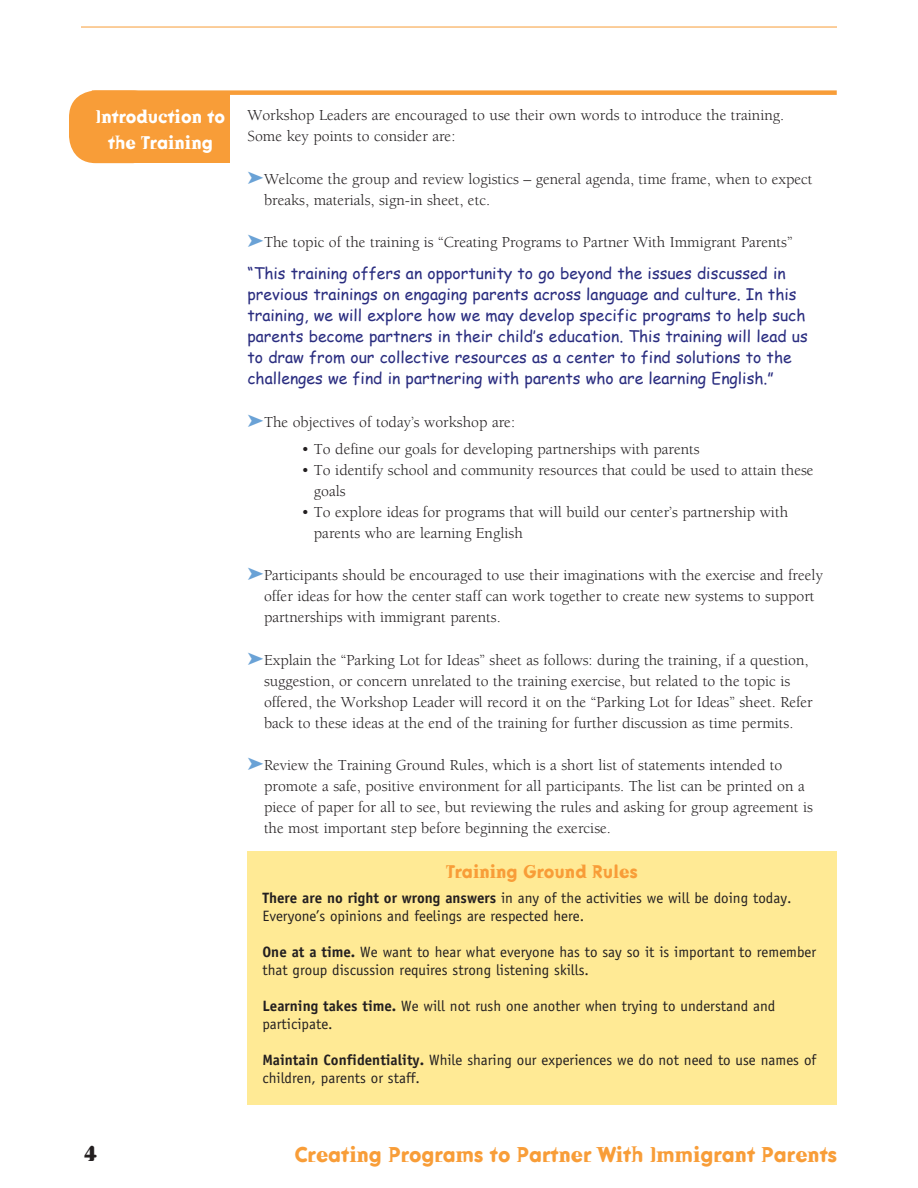
<style>
.page{position:relative;width:918px;height:1188px;background:#fff}
.page>*{position:absolute;margin:0;border:0;box-sizing:border-box;transform-origin:0 0}
.t1{font:700 21px "Dead History";color:#f89d38}
.t2{font:700 21px "Dead History";color:#231f20}
.Normal6{font:700 18px/25.5px "Dead History";color:#fff;text-align:center}
.t3{font:700 18px "Dead History";color:#f89d38}
.t4{font:15.75px/21px "Berkeley";color:#231f20}
.t5{font:15.75px/21px "Comic Sans MS";color:#2a2d80}
.t6{font:15px/18px "Officina Sans";color:#231f20}
.s1{color:#6aa2d6}
.s2{font-weight:700}
</style>
<div class="page">
<hr style="left:81px;top:27px;width:756px;height:1px;background:#f89d38">
<div style="left:248px;top:851px;width:589px;height:254px;background:#ffea95"></div>
<div style="left:69px;top:90px;width:90px;height:73px;background:#f89d38;border-radius:27px"></div>
<div style="left:92px;top:94px;width:137px;height:69px;background:#f89d38"></div>
<div style="left:92px;top:90px;width:745px;height:5px;background:#f89d38"></div>
<p class="Normal6" style="left:96px;top:103px;width:131px">Introduction to the Training</p>
<p class="t4" style="left:248px;top:105px;width:538px">Workshop Leaders are encouraged to use their own words to introduce the training.<br>Some key points to consider are:</p>
<p class="t4" style="left:264px;top:168px;width:550px;text-indent:-17px"><span class="s1">➤</span>Welcome the group and review logistics – general agenda, time frame, when to expect breaks, materials, sign-in sheet, etc.</p>
<p class="t4" style="left:248px;top:232px;width:547px"><span class="s1">➤</span>The topic of the training is “Creating Programs to Partner With Immigrant Parents”</p>
<p class="t5" style="left:247px;top:262px;width:562px">“This training offers an opportunity to go beyond the issues discussed in previous trainings on engaging parents across language and culture. In this training, we will explore how we may develop specific programs to help such parents become partners in their child’s education. This training will lead us to draw from our collective resources as a center to find solutions to the challenges we find in partnering with parents who are learning English.”</p>
<p class="t4" style="left:248px;top:411px;width:269px"><span class="s1">➤</span>The objectives of today’s workshop are:</p>
<p class="t4" style="left:302px;top:438px;width:400px">• To define our goals for developing partnerships with parents</p>
<p class="t4" style="left:314px;top:459px;width:501px;text-indent:-12px">• To identify school and community resources that could be used to attain these goals</p>
<p class="t4" style="left:314px;top:501px;width:476px;text-indent:-12px">• To explore ideas for programs that will build our center’s partnership with parents who are learning English</p>
<p class="t4" style="left:264px;top:565px;width:560px;text-indent:-17px"><span class="s1">➤</span>Participants should be encouraged to use their imaginations with the exercise and freely offer ideas for how the center staff can work together to create new systems to support partnerships with immigrant parents.</p>
<p class="t4" style="left:264px;top:650px;width:550px;text-indent:-17px"><span class="s1">➤</span>Explain the “Parking Lot for Ideas” sheet as follows: during the training, if a question, suggestion, or concern unrelated to the training exercise, but related to the topic is offered, the Workshop Leader will record it on the “Parking Lot for Ideas” sheet. Refer back to these ideas at the end of the training for further discussion as time permits.</p>
<p class="t4" style="left:264px;top:755px;width:550px;text-indent:-17px"><span class="s1">➤</span>Review the Training Ground Rules, which is a short list of statements intended to promote a safe, positive environment for all participants. The list can be printed on a piece of paper for all to see, but reviewing the rules and asking for group agreement is the most important step before beginning the exercise.</p>
<p class="t3" style="left:446px;top:859px;width:193px">Training Ground Rules</p>
<p class="t6" style="left:262px;top:889px;width:531px"><span class="s2">There are no right or wrong answers</span> in any of the activities we will be doing today.<br>Everyone’s opinions and feelings are respected here.</p>
<p class="t6" style="left:262px;top:943px;width:555px"><span class="s2">One at a time.</span> We want to hear what everyone has to say so it is important to remember that group discussion requires strong listening skills.</p>
<p class="t6" style="left:262px;top:997px;width:515px"><span class="s2">Learning takes time.</span> We will not rush one another when trying to understand and participate.</p>
<p class="t6" style="left:262px;top:1051px;width:555px"><span class="s2">Maintain Confidentiality.</span> While sharing our experiences we do not need to use names of children, parents or staff.</p>
<h1 class="t2" style="left:84px;top:1139px;width:15px">4</h1>
<h1 class="t1" style="left:294px;top:1140px;width:544px">Creating Programs to Partner With Immigrant Parents</h1>
</div>
